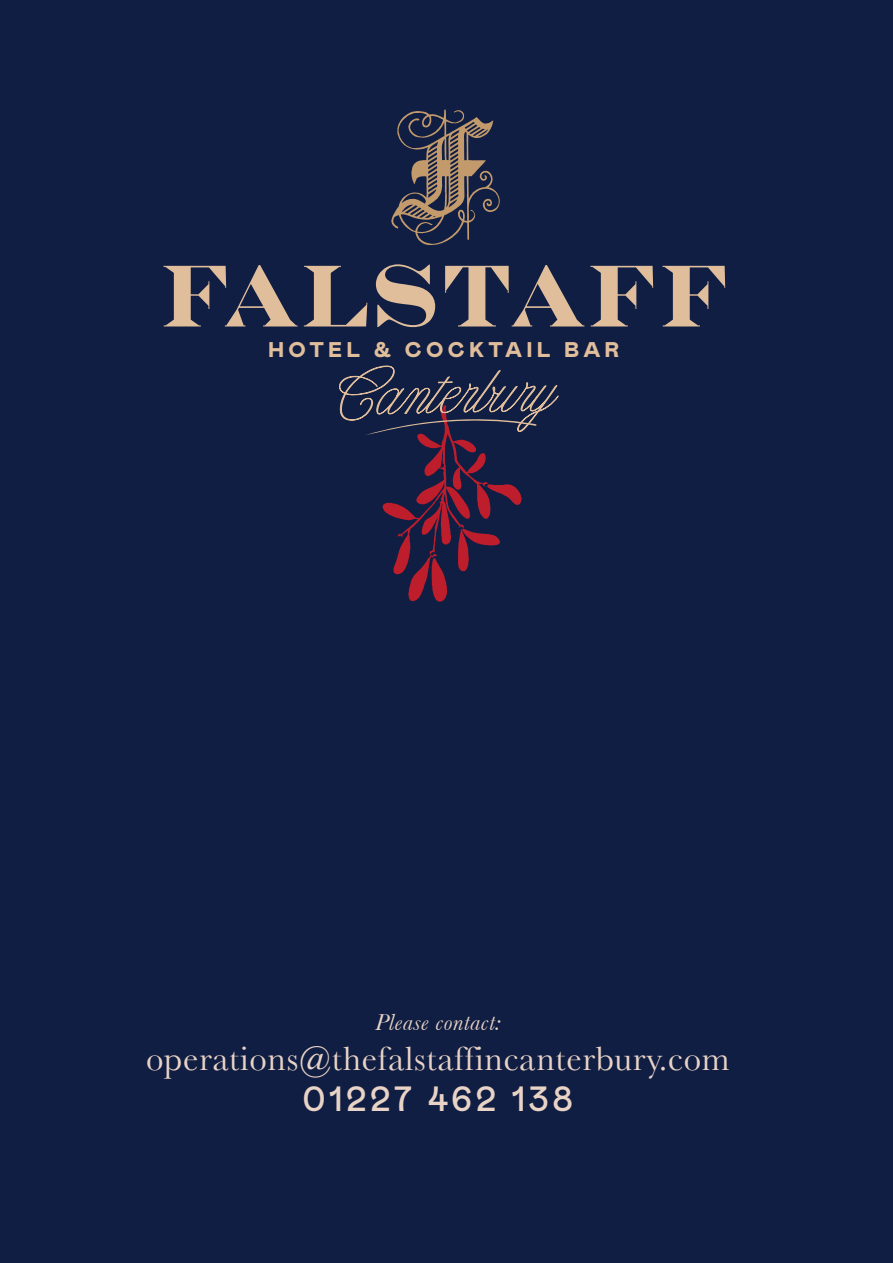
<style>
.page{position:relative;width:893px;height:1263px;background:#101e43}
.page>*{position:absolute;margin:0;border:0;box-sizing:border-box;transform-origin:0 0}
.t1{font:700 88.95px "Engravers";letter-spacing:.025em;color:#e1be9b;scale:.86 1}
.t2{font:34.95px "Baskerville";letter-spacing:.02em;color:#e9d3c6}
.t3{font:500 34.95px "Mabry Pro";letter-spacing:.1em;color:#e9d3c6}
.t4{font:italic 24.15px "Baskerville";letter-spacing:.02em;color:#e9d3c6}
.t5{font:900 21.3px "Mabry Pro";letter-spacing:.2em;color:#e1be9b}
</style>
<div class="page">
<svg style="left:391px;top:109px;width:109px;height:136px"></svg>
<svg style="left:339px;top:365px;width:220px;height:237px"></svg>
<h1 class="t1" style="left:160px;top:243px;width:663px">FALSTAFF</h1>
<p class="t5" style="left:268px;top:334px;width:353px">HOTEL &amp; COCKTAIL BAR</p>
<p class="t4" style="left:375px;top:1008px;width:128px">Please contact:</p>
<p class="t2" style="left:146px;top:1038px;width:585px">operations@thefalstaffincanterbury.com</p>
<p class="t3" style="left:303px;top:1074px;width:272px">01227 462 138</p>
</div>
